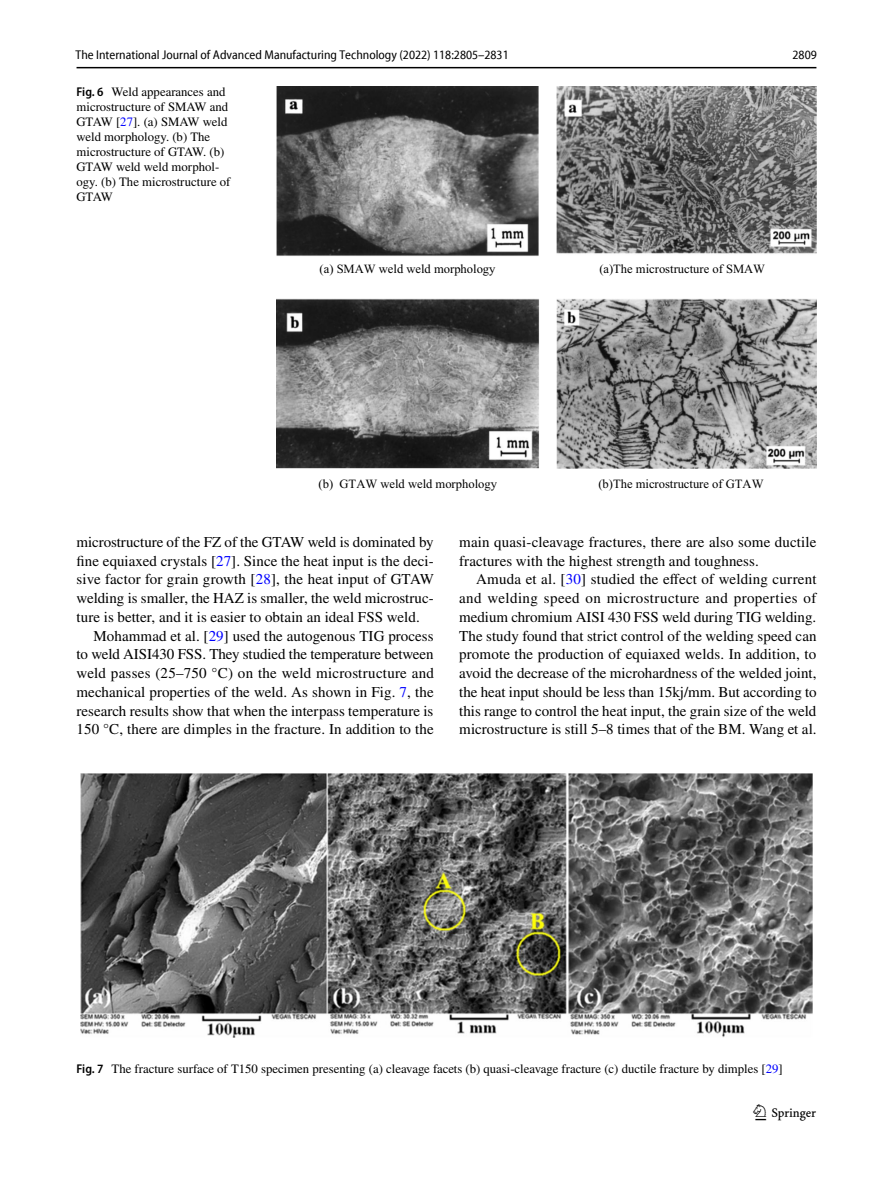
<style>
.page{position:relative;width:893px;height:1187px;background:#fff}
.page>*{position:absolute;margin:0;border:0;box-sizing:border-box;transform-origin:0 0}
.t1{font:22.5px "Springnew Regular 3";color:#000}
.t2{font:15px/18.8px "STIX";letter-spacing:.005em;color:#000}
.t3{font:12.75px/15px "STIX";color:#000}
.t4{font:semi-condensed 12.75px "Myriad Pro Unic";color:#000}
.t5{font:12.6px "Times New Roman PSMT2";color:#000}
.s1{font-family:"Myriad Pro";font-weight:600;font-stretch:semi-condensed}
.s2{color:#00f}
</style>
<div class="page">
<hr style="left:77px;top:67px;width:739px;height:1px;background:#000">
<img style="left:276px;top:87px;width:540px;height:382px">
<img style="left:81px;top:773px;width:731px;height:264px">
<p class="t4" style="left:76px;top:50px;width:435px">The International Journal of Advanced Manufacturing Technology (2022) 118:2805–2831</p>
<p class="t4" style="left:792px;top:50px;width:26px">2809</p>
<p class="t3" style="left:77px;top:85px;width:155px"><span class="s1">Fig. 6</span> Weld appearances and microstructure of SMAW and<br>GTAW [<span class="s2">27</span>]. (a) SMAW weld weld morphology. (b) The microstructure of GTAW. (b)<br>GTAW weld weld morphol&shy;ogy. (b) The microstructure of<br>GTAW</p>
<p class="t5" style="left:320px;top:261px;width:177px">(a) SMAW weld weld morphology</p>
<p class="t5" style="left:599px;top:261px;width:167px">(a)The microstructure of SMAW</p>
<p class="t5" style="left:319px;top:475px;width:180px">(b) GTAW weld weld morphology</p>
<p class="t5" style="left:598px;top:475px;width:167px">(b)The microstructure of GTAW</p>
<p class="t2" style="left:77px;top:533px;width:359px">microstructure of the FZ of the GTAW weld is dominated by</p>
<p class="t2" style="left:77px;top:552px;width:359px">fine equiaxed crystals [<span class="s2">27</span>]. Since the heat input is the deci-</p>
<p class="t2" style="left:77px;top:571px;width:359px">sive factor for grain growth [<span class="s2">28</span>], the heat input of GTAW</p>
<p class="t2" style="left:77px;top:589px;width:359px">welding is smaller, the HAZ is smaller, the weld microstruc-</p>
<p class="t2" style="left:77px;top:608px;width:345px">ture is better, and it is easier to obtain an ideal FSS weld.</p>
<p class="t2" style="left:94px;top:627px;width:342px">Mohammad et al. [<span class="s2">29</span>] used the autogenous TIG process</p>
<p class="t2" style="left:77px;top:646px;width:359px">to weld AISI430 FSS. They studied the temperature between</p>
<p class="t2" style="left:77px;top:664px;width:359px">weld passes (25–750 °C) on the weld microstructure and</p>
<p class="t2" style="left:77px;top:683px;width:359px">mechanical properties of the weld. As shown in Fig. <span class="s2">7</span>, the</p>
<p class="t2" style="left:77px;top:702px;width:358px">research results show that when the interpass temperature is</p>
<p class="t2" style="left:77px;top:721px;width:359px">150 °C, there are dimples in the fracture. In addition to the</p>
<p class="t2" style="left:459px;top:533px;width:359px">main quasi-cleavage fractures, there are also some ductile fractures with the highest strength and toughness.</p>
<p class="t2" style="left:459px;top:571px;width:359px;text-align:justify;text-indent:17px">Amuda et al. [<span class="s2">30</span>] studied the effect of welding current and welding speed on microstructure and properties of medium chromium AISI 430 FSS weld during TIG welding.<br>The study found that strict control of the welding speed can promote the production of equiaxed welds. In addition, to avoid the decrease of the microhardness of the welded joint, the heat input should be less than 15kj/mm. But according to this range to control the heat input, the grain size of the weld microstructure is still 5–8 times that of the BM. Wang et al.</p>
<p class="t3" style="left:77px;top:1061px;width:708px"><span class="s1">Fig. 7</span> The fracture surface of T150 specimen presenting (a) cleavage facets (b) quasi-cleavage fracture (c) ductile fracture by dimples [<span class="s2">29</span>]</p>
<h1 class="t1" style="left:755px;top:1104px;width:62px">1 3</h1>
</div>
